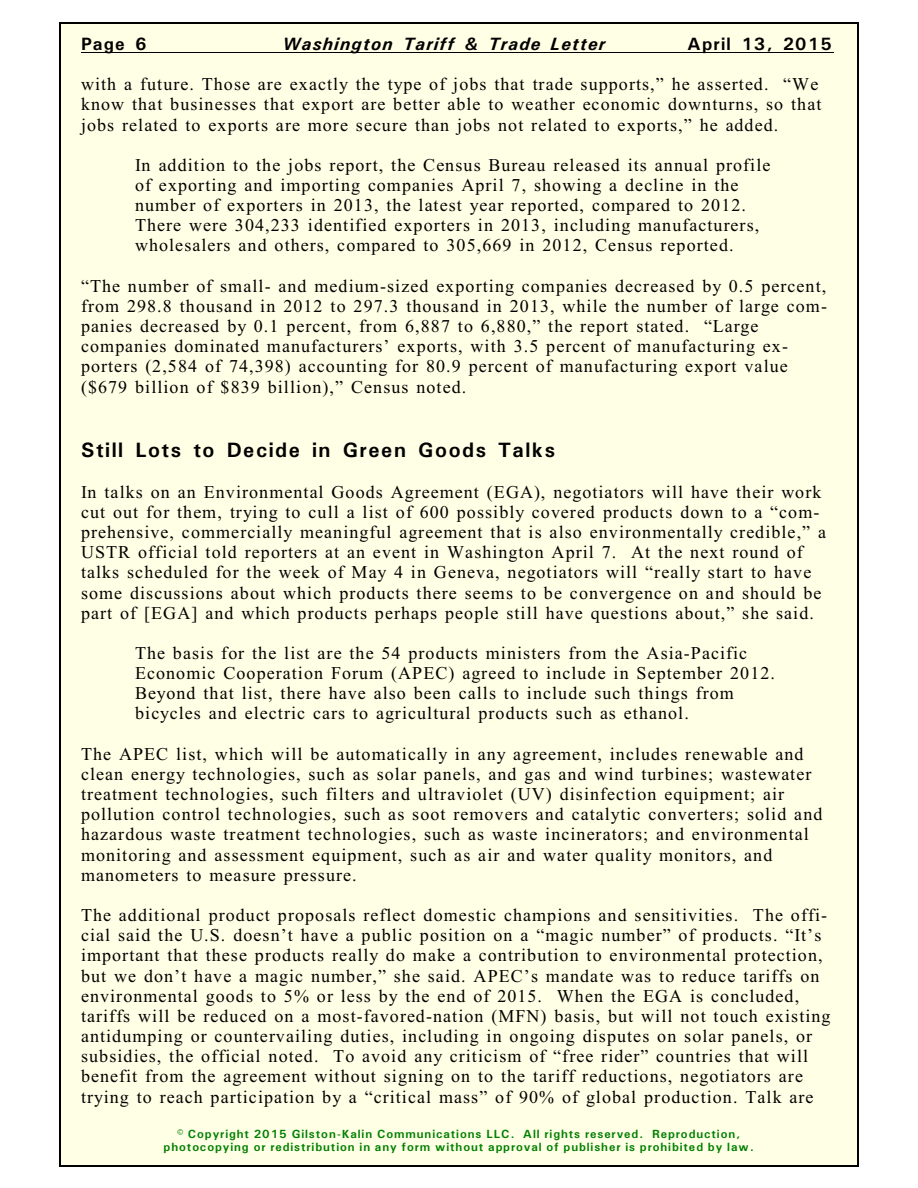
<style>
.page{position:relative;width:918px;height:1188px;background:#fff}
.page>*{position:absolute;margin:0;border:0;box-sizing:border-box;transform-origin:0 0}
.t1{font:700 21px "Univers";letter-spacing:.07em;color:#000}
.t2{font:18px/20.1px "Times New Roman";letter-spacing:.06em;color:#000}
.t3{font:italic 700 18px "Univers";letter-spacing:.07em;color:#000}
.t4{font:700 18px "Univers";letter-spacing:.075em;color:#000}
.t5{font:700 12px/13.6px "Univers";letter-spacing:.075em;color:#008000;text-align:center}
</style>
<div class="page">
<div style="left:59px;top:23px;width:800px;height:1143px;background:#ffffe6"></div>
<hr style="left:59px;top:23px;width:1px;height:1143px;background:#000">
<hr style="left:857px;top:23px;width:2px;height:1143px;background:#000">
<hr style="left:59px;top:23px;width:799px;height:1px;background:#000">
<hr style="left:59px;top:1165px;width:799px;height:1px;background:#000">
<hr style="left:81px;top:52px;width:752px;height:1px;background:#000">
<p class="t4" style="left:81px;top:38px;width:67px">Page 6</p>
<p class="t3" style="left:283px;top:38px;width:324px">Washington Tariff &amp; Trade Letter</p>
<p class="t4" style="left:687px;top:38px;width:146px">April 13, 2015</p>
<p class="t2" style="left:81px;top:76px;width:742px">with a future. Those are exactly the type of jobs that trade supports,” he asserted. “We know that businesses that export are better able to weather economic downturns, so that jobs related to exports are more secure than jobs not related to exports,” he added.</p>
<p class="t2" style="left:135px;top:156px;width:637px">In addition to the jobs report, the Census Bureau released its annual profile of exporting and importing companies April 7, showing a decline in the number of exporters in 2013, the latest year reported, compared to 2012.<br>There were 304,233 identified exporters in 2013, including manufacturers, wholesalers and others, compared to 305,669 in 2012, Census reported.</p>
<p class="t2" style="left:81px;top:277px;width:748px">“The number of small- and medium-sized exporting companies decreased by 0.5 percent, from 298.8 thousand in 2012 to 297.3 thousand in 2013, while the number of large com&shy;panies decreased by 0.1 percent, from 6,887 to 6,880,” the report stated. “Large companies dominated manufacturers’ exports, with 3.5 percent of manufacturing ex&shy;porters (2,584 of 74,398) accounting for 80.9 percent of manufacturing export value ($679 billion of $839 billion),” Census noted.</p>
<p class="t1" style="left:81px;top:442px;width:476px">Still Lots to Decide in Green Goods Talks</p>
<p class="t2" style="left:81px;top:483px;width:747px">In talks on an Environmental Goods Agreement (EGA), negotiators will have their work cut out for them, trying to cull a list of 600 possibly covered products down to a “com&shy;prehensive, commercially meaningful agreement that is also environmentally credible,” a USTR official told reporters at an event in Washington April 7. At the next round of talks scheduled for the week of May 4 in Geneva, negotiators will “really start to have some discussions about which products there seems to be convergence on and should be part of [EGA] and which products perhaps people still have questions about,” she said.</p>
<p class="t2" style="left:135px;top:645px;width:642px">The basis for the list are the 54 products ministers from the Asia-Pacific Economic Cooperation Forum (APEC) agreed to include in September 2012.<br>Beyond that list, there have also been calls to include such things from bicycles and electric cars to agricultural products such as ethanol.</p>
<p class="t2" style="left:81px;top:745px;width:743px">The APEC list, which will be automatically in any agreement, includes renewable and clean energy technologies, such as solar panels, and gas and wind turbines; wastewater treatment technologies, such filters and ultraviolet (UV) disinfection equipment; air pollution control technologies, such as soot removers and catalytic converters; solid and hazardous waste treatment technologies, such as waste incinerators; and environmental monitoring and assessment equipment, such as air and water quality monitors, and manometers to measure pressure.</p>
<p class="t2" style="left:81px;top:907px;width:751px">The additional product proposals reflect domestic champions and sensitivities. The offi&shy;cial said the U.S. doesn’t have a public position on a “magic number” of products. “It’s important that these products really do make a contribution to environmental protection, but we don’t have a magic number,” she said. APEC’s mandate was to reduce tariffs on environmental goods to 5% or less by the end of 2015. When the EGA is concluded, tariffs will be reduced on a most-favored-nation (MFN) basis, but will not touch existing antidumping or countervailing duties, including in ongoing disputes on solar panels, or subsidies, the official noted. To avoid any criticism of “free rider” countries that will benefit from the agreement without signing on to the tariff reductions, negotiators are trying to reach participation by a “critical mass” of 90% of global production. Talk are</p>
<p class="t5" style="left:164px;top:1128px;width:592px">© Copyright 2015 Gilston-Kalin Communications LLC. All rights reserved. Reproduction, photocopying or redistribution in any form without approval of publisher is prohibited by law.</p>
</div>
